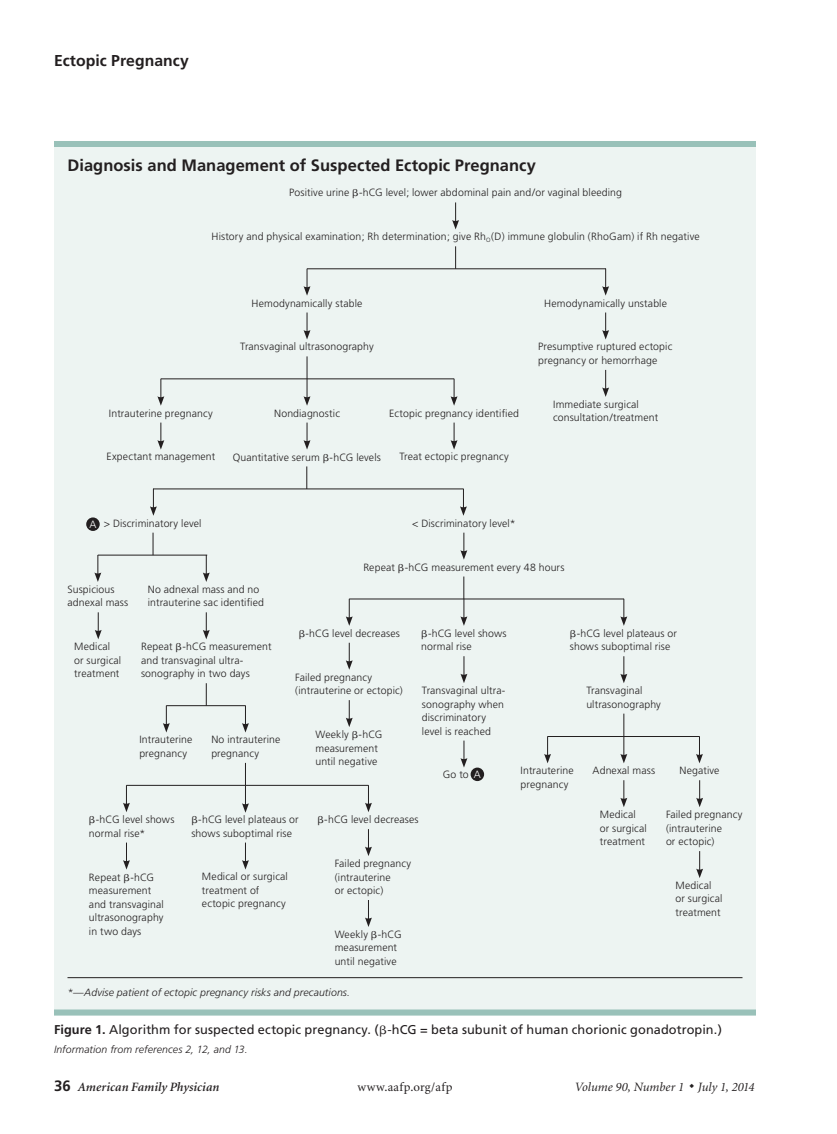
<style>
.page{position:relative;width:837px;height:1134px;background:#fff}
.page>*{position:absolute;margin:0;border:0;box-sizing:border-box;transform-origin:0 0}
.fig_title{font:700 16.5px "Frutiger";color:#231f20}
.t1{font:700 15.75px "Frutiger";letter-spacing:.005em;color:#231f20}
.fig_legend{font:12.75px "Frutiger";letter-spacing:.005em;color:#231f20}
.t2{font:italic 12.75px "Minion";color:#231f20}
.t3{font:italic 600 12.75px "Minion";letter-spacing:.005em;color:#231f20}
.t4{font:12.75px "Minion";letter-spacing:.03em;color:#231f20}
.fig_text{font:300 10.5px/13.5px "Frutiger";letter-spacing:.01em;color:#231f20}
.table_fig_note{font:italic 300 10.5px "Frutiger";letter-spacing:.01em;color:#231f20}
.fig_text-2{font:300 10.5px "Frutiger";color:#fff}
.s1{font-family:"Universal Std Greekw Math Pi";font-weight:400}
.s2{font-weight:700}
.s3{font-family:"Universal Std Greekw Math Pi"}
.s4{font-family:"Frutiger";font-weight:700;font-style:normal;font-size:15px}
</style>
<div class="page">
<div style="left:54px;top:141px;width:702px;height:874px;background:#edf4f2"></div>
<div style="left:54px;top:141px;width:702px;height:6px;background:#99c1b9"></div>
<div style="left:54px;top:1010px;width:702px;height:6px;background:#99c1b9"></div>
<svg style="left:461px;top:741px;width:6px;height:27px"></svg>
<svg style="left:461px;top:656px;width:6px;height:27px"></svg>
<hr style="left:349px;top:599px;width:275px;height:1px;background:#231f20">
<svg style="left:460px;top:577px;width:7px;height:49px"></svg>
<svg style="left:346px;top:700px;width:7px;height:27px"></svg>
<svg style="left:346px;top:643px;width:7px;height:27px"></svg>
<svg style="left:346px;top:599px;width:7px;height:27px"></svg>
<svg style="left:460px;top:533px;width:7px;height:27px"></svg>
<svg style="left:602px;top:370px;width:7px;height:27px"></svg>
<svg style="left:602px;top:313px;width:7px;height:27px"></svg>
<hr style="left:68px;top:977px;width:674px;height:1px;background:#231f20">
<svg style="left:163px;top:706px;width:7px;height:27px"></svg>
<svg style="left:242px;top:843px;width:7px;height:27px"></svg>
<svg style="left:123px;top:843px;width:7px;height:27px"></svg>
<hr style="left:126px;top:785px;width:242px;height:1px;background:#231f20">
<svg style="left:123px;top:785px;width:7px;height:27px"></svg>
<svg style="left:242px;top:763px;width:7px;height:50px"></svg>
<svg style="left:365px;top:900px;width:7px;height:27px"></svg>
<svg style="left:365px;top:829px;width:7px;height:27px"></svg>
<svg style="left:365px;top:785px;width:7px;height:27px"></svg>
<svg style="left:206px;top:683px;width:1px;height:22px"></svg>
<hr style="left:166px;top:705px;width:79px;height:1px;background:#231f20">
<svg style="left:242px;top:706px;width:7px;height:27px"></svg>
<svg style="left:203px;top:612px;width:7px;height:27px"></svg>
<svg style="left:95px;top:612px;width:7px;height:27px"></svg>
<svg style="left:153px;top:533px;width:1px;height:22px"></svg>
<hr style="left:98px;top:555px;width:109px;height:1px;background:#231f20">
<svg style="left:203px;top:555px;width:7px;height:27px"></svg>
<svg style="left:94px;top:555px;width:7px;height:27px"></svg>
<svg style="left:306px;top:466px;width:1px;height:23px"></svg>
<hr style="left:153px;top:489px;width:310px;height:1px;background:#231f20">
<svg style="left:150px;top:489px;width:7px;height:27px"></svg>
<svg style="left:460px;top:489px;width:7px;height:27px"></svg>
<svg style="left:452px;top:202px;width:7px;height:27px"></svg>
<svg style="left:455px;top:246px;width:1px;height:22px"></svg>
<hr style="left:307px;top:268px;width:299px;height:1px;background:#231f20">
<svg style="left:602px;top:269px;width:7px;height:27px"></svg>
<svg style="left:304px;top:269px;width:6px;height:27px"></svg>
<svg style="left:304px;top:313px;width:6px;height:27px"></svg>
<hr style="left:161px;top:378px;width:293px;height:1px;background:#231f20">
<svg style="left:157px;top:423px;width:7px;height:27px"></svg>
<svg style="left:157px;top:379px;width:7px;height:27px"></svg>
<svg style="left:304px;top:423px;width:6px;height:27px"></svg>
<svg style="left:304px;top:356px;width:6px;height:50px"></svg>
<svg style="left:451px;top:423px;width:7px;height:27px"></svg>
<svg style="left:451px;top:379px;width:7px;height:27px"></svg>
<hr style="left:548px;top:736px;width:151px;height:1px;background:#231f20">
<svg style="left:544px;top:736px;width:7px;height:27px"></svg>
<svg style="left:620px;top:780px;width:7px;height:27px"></svg>
<svg style="left:696px;top:851px;width:7px;height:27px"></svg>
<svg style="left:696px;top:780px;width:7px;height:27px"></svg>
<svg style="left:696px;top:736px;width:7px;height:27px"></svg>
<svg style="left:620px;top:656px;width:7px;height:27px"></svg>
<svg style="left:620px;top:599px;width:7px;height:27px"></svg>
<svg style="left:620px;top:714px;width:7px;height:49px"></svg>
<div style="left:471px;top:768px;width:13px;height:13px;background:#231f20;border-radius:50%"></div>
<div style="left:86px;top:517px;width:14px;height:14px;background:#231f20;border-radius:50%"></div>
<h2 class="t1" style="left:54px;top:51px;width:137px">Ectopic Pregnancy</h2>
<p class="fig_title" style="left:68px;top:156px;width:470px">Diagnosis and Management of Suspected Ectopic Pregnancy</p>
<p class="fig_text" style="left:289px;top:186px;width:334px">Positive urine <span class="s1">β</span>-hCG level; lower abdominal pain and/or vaginal bleeding</p>
<p class="fig_text" style="left:212px;top:230px;width:490px">History and physical examination; Rh determination; give Rh<sub>O</sub>(D) immune globulin (RhoGam) if Rh negative</p>
<p class="fig_text" style="left:252px;top:296px;width:112px">Hemodynamically stable</p>
<p class="fig_text" style="left:240px;top:340px;width:135px">Transvaginal ultrasonography</p>
<p class="fig_text" style="left:109px;top:406px;width:105px">Intrauterine pregnancy</p>
<p class="fig_text" style="left:106px;top:450px;width:110px">Expectant management</p>
<p class="fig_text" style="left:274px;top:406px;width:67px">Nondiagnostic</p>
<p class="fig_text" style="left:233px;top:450px;width:150px">Quantitative serum <span class="s1">β</span>-hCG levels</p>
<p class="fig_text" style="left:389px;top:406px;width:131px">Ectopic pregnancy identified</p>
<p class="fig_text" style="left:399px;top:450px;width:111px">Treat ectopic pregnancy</p>
<p class="fig_text" style="left:544px;top:296px;width:124px">Hemodynamically unstable</p>
<p class="fig_text" style="left:538px;top:340px;width:136px">Presumptive ruptured ectopic pregnancy or hemorrhage</p>
<p class="fig_text" style="left:553px;top:398px;width:107px">Immediate surgical consultation/treatment</p>
<p class="fig_text" style="left:104px;top:516px;width:99px">&gt; Discriminatory level</p>
<p class="fig_text-2" style="left:89px;top:518px;width:9px">A</p>
<p class="fig_text" style="left:412px;top:516px;width:105px">&lt; Discriminatory level*</p>
<p class="fig_text" style="left:363px;top:560px;width:203px">Repeat <span class="s1">β</span>-hCG measurement every 48 hours</p>
<p class="fig_text" style="left:68px;top:583px;width:62px">Suspicious adnexal mass</p>
<p class="fig_text" style="left:148px;top:583px;width:118px">No adnexal mass and no intrauterine sac identified</p>
<p class="fig_text" style="left:74px;top:640px;width:49px">Medical or surgical treatment</p>
<p class="fig_text" style="left:141px;top:640px;width:132px">Repeat <span class="s1">β</span>-hCG measurement and transvaginal ultra&shy;sonography in two days</p>
<p class="fig_text" style="left:139px;top:733px;width:55px">Intrauterine pregnancy</p>
<p class="fig_text" style="left:211px;top:733px;width:70px">No intrauterine pregnancy</p>
<p class="fig_text" style="left:299px;top:627px;width:103px"><span class="s1">β</span>-hCG level decreases</p>
<p class="fig_text" style="left:295px;top:670px;width:109px">Failed pregnancy (intrauterine or ectopic)</p>
<p class="fig_text" style="left:316px;top:728px;width:68px">Weekly <span class="s1">β</span>-hCG measurement until negative</p>
<p class="fig_text" style="left:421px;top:627px;width:87px"><span class="s1">β</span>-hCG level shows normal rise</p>
<p class="fig_text" style="left:422px;top:684px;width:84px">Transvaginal ultra&shy;sonography when discriminatory level is reached</p>
<p class="fig_text" style="left:443px;top:768px;width:27px">Go to</p>
<p class="fig_text-2" style="left:474px;top:768px;width:9px">A</p>
<p class="fig_text" style="left:89px;top:813px;width:87px"><span class="s1">β</span>-hCG level shows normal rise*</p>
<p class="fig_text" style="left:89px;top:870px;width:76px">Repeat <span class="s1">β</span>-hCG measurement and transvaginal ultrasonography in two days</p>
<p class="fig_text" style="left:191px;top:813px;width:109px"><span class="s1">β</span>-hCG level plateaus or shows suboptimal rise</p>
<p class="fig_text" style="left:202px;top:870px;width:87px">Medical or surgical treatment of ectopic pregnancy</p>
<p class="fig_text" style="left:317px;top:813px;width:103px"><span class="s1">β</span>-hCG level decreases</p>
<p class="fig_text" style="left:335px;top:857px;width:78px">Failed pregnancy (intrauterine<br>or ectopic)</p>
<p class="fig_text" style="left:335px;top:928px;width:68px">Weekly <span class="s1">β</span>-hCG measurement until negative</p>
<p class="table_fig_note" style="left:68px;top:986px;width:284px">*—Advise patient of ectopic pregnancy risks and precautions.</p>
<p class="fig_text" style="left:570px;top:627px;width:109px"><span class="s1">β</span>-hCG level plateaus or shows suboptimal rise</p>
<p class="fig_text" style="left:586px;top:684px;width:76px">Transvaginal ultrasonography</p>
<p class="fig_text" style="left:521px;top:764px;width:55px">Intrauterine pregnancy</p>
<p class="fig_text" style="left:593px;top:764px;width:64px">Adnexal mass</p>
<p class="fig_text" style="left:679px;top:764px;width:42px">Negative</p>
<p class="fig_text" style="left:666px;top:808px;width:78px">Failed pregnancy (intrauterine<br>or ectopic)</p>
<p class="fig_text" style="left:675px;top:879px;width:49px">Medical or surgical treatment</p>
<p class="fig_text" style="left:600px;top:808px;width:49px">Medical or surgical treatment</p>
<p class="fig_legend" style="left:54px;top:1022px;width:670px"><span class="s2">Figure 1.</span> Algorithm for suspected ectopic pregnancy. (<span class="s3">β</span>-hCG = beta subunit of human chorionic gonadotropin.)</p>
<p class="table_fig_note" style="left:54px;top:1043px;width:195px">Information from references 2, 12, and 13.</p>
<p class="t3" style="left:54px;top:1080px;width:167px"><span class="s4">36</span> American Family Physician</p>
<p class="t4" style="left:357px;top:1080px;width:97px">www.aafp.org/afp</p>
<p class="t2" style="left:575px;top:1080px;width:181px">Volume 90, Number 1 ◆ July 1, 2014</p>
</div>
